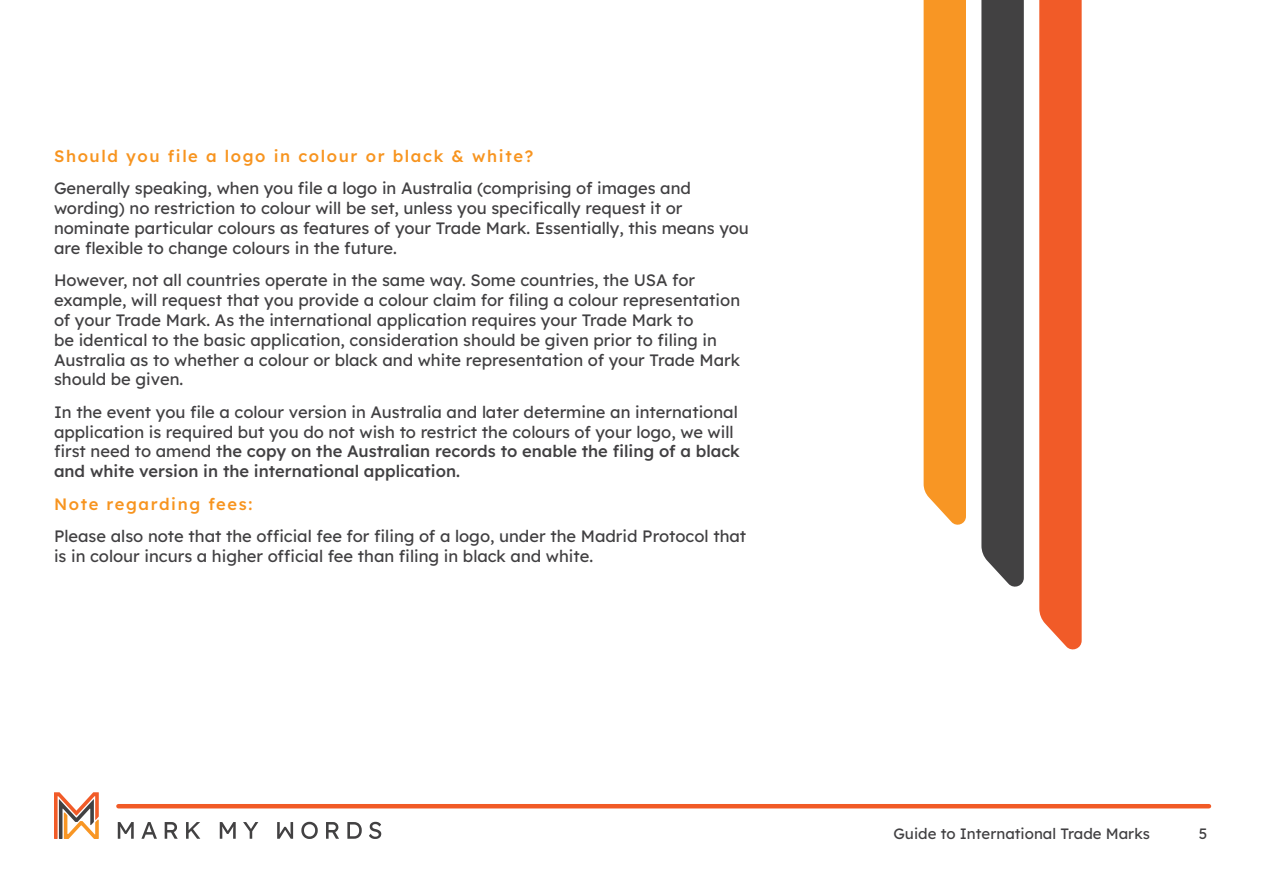
<style>
.page{position:relative;width:1263px;height:893px;background:#fff}
.page>*{position:absolute;margin:0;border:0;box-sizing:border-box;transform-origin:0 0}
.t1{font:16.5px/19.8px "Lexend Deca";color:#414042}
.t2{font:500 16.5px "Lexend Deca";letter-spacing:.1em;color:#f7941f}
.t3{font:15px "Lexend Deca";color:#414042}
.s1{font-weight:500}
</style>
<div class="page">
<svg style="left:118px;top:822px;width:16px;height:17px"></svg>
<svg style="left:141px;top:822px;width:16px;height:17px"></svg>
<svg style="left:165px;top:822px;width:13px;height:17px"></svg>
<svg style="left:186px;top:822px;width:14px;height:17px"></svg>
<svg style="left:220px;top:822px;width:16px;height:17px"></svg>
<svg style="left:243px;top:822px;width:15px;height:17px"></svg>
<svg style="left:277px;top:822px;width:16px;height:17px"></svg>
<svg style="left:301px;top:822px;width:17px;height:17px"></svg>
<svg style="left:326px;top:822px;width:13px;height:17px"></svg>
<svg style="left:347px;top:822px;width:15px;height:17px"></svg>
<svg style="left:369px;top:822px;width:12px;height:17px"></svg>
<svg style="left:54px;top:792px;width:45px;height:47px"></svg>
<hr style="left:118px;top:804px;width:1091px;height:4px;background:#f15a26">
<div style="left:981px;top:0;width:43px;height:587px;background:#424142"></div>
<div style="left:1039px;top:0;width:43px;height:649px;background:#f15b28"></div>
<div style="left:924px;top:0;width:42px;height:525px;background:#f89624"></div>
<p class="t2" style="left:54px;top:144px;width:481px">Should you file a logo in colour or black &amp; white?</p>
<p class="t1" style="left:54px;top:178px;width:696px">Generally speaking, when you file a logo in Australia (comprising of images and wording) no restriction to colour will be set, unless you specifically request it or nominate particular colours as features of your Trade Mark. Essentially, this means you are flexible to change colours in the future.</p>
<p class="t1" style="left:54px;top:269px;width:688px">However, not all countries operate in the same way. Some countries, the USA for example, will request that you provide a colour claim for filing a colour representation of your Trade Mark. As the international application requires your Trade Mark to<br>be identical to the basic application, consideration should be given prior to filing in Australia as to whether a colour or black and white representation of your Trade Mark should be given.</p>
<p class="t1" style="left:54px;top:401px;width:687px">In the event you file a colour version in Australia and later determine an international application is required but you do not wish to restrict the colours of your logo, we will first need to amend t<span class="s1">he copy on the Australian records to enable the filing of a black and white version in the international application.</span></p>
<p class="t2" style="left:54px;top:492px;width:200px">Note regarding fees:</p>
<p class="t1" style="left:54px;top:526px;width:694px">Please also note that the official fee for filing of a logo, under the Madrid Protocol that is in colour incurs a higher official fee than filing in black and white.</p>
<p class="t3" style="left:893px;top:823px;width:258px">Guide to International Trade Marks</p>
<p class="t3" style="left:1199px;top:822px;width:10px">5</p>
</div>
